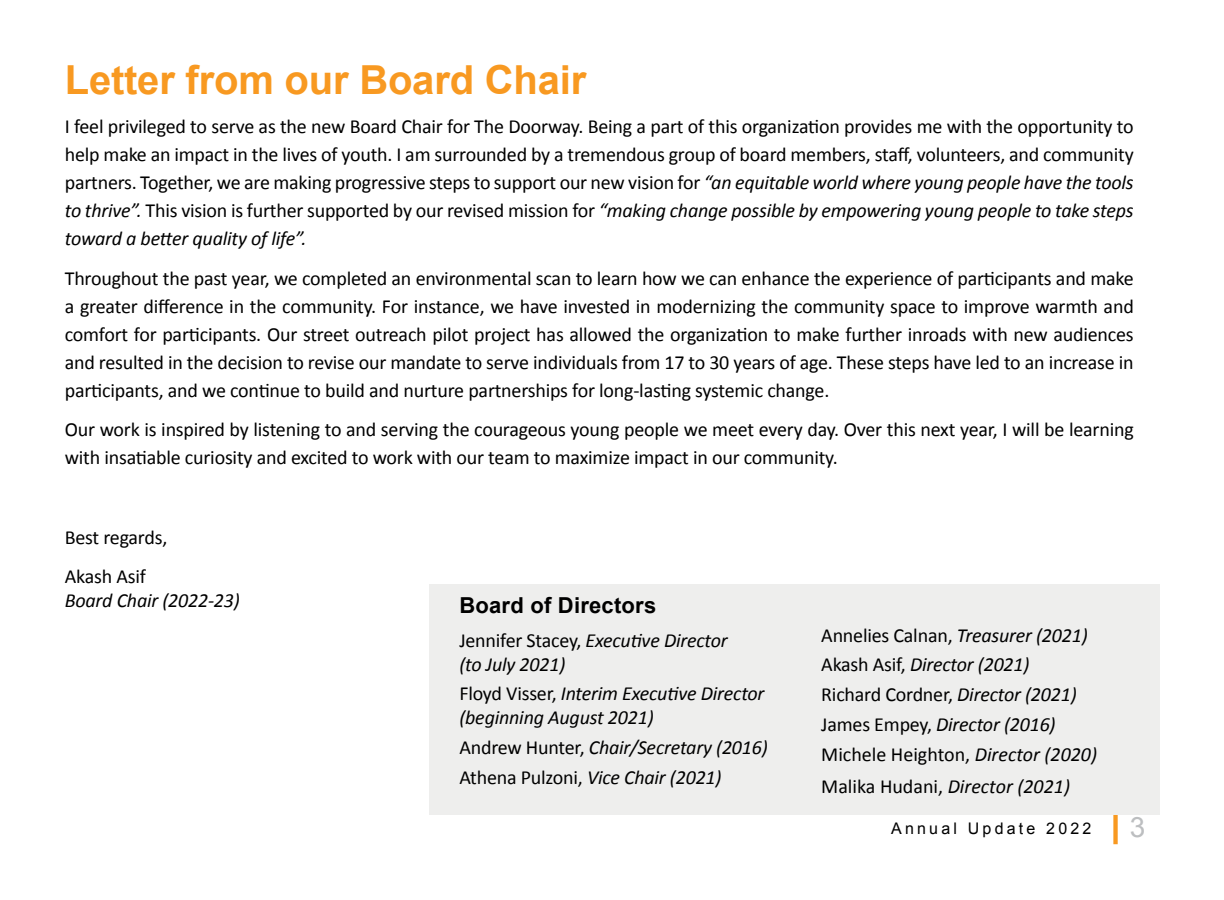
<style>
.page{position:relative;width:1224px;height:900px;background:#fff}
.page>*{position:absolute;margin:0;border:0;box-sizing:border-box;transform-origin:0 0}
.t1{font:700 40px "Arial";letter-spacing:-.005em;color:#f89921}
.t2{font:28px "Arial";color:#bcbec0}
.t3{font:700 22px "Arial";letter-spacing:.01em;color:#000}
.t4{font:20px/28px "Calibri";letter-spacing:-.01em;color:#000;text-align:justify}
.t5{font:italic 20px/29.8px "Calibri";letter-spacing:-.01em;color:#000}
.t6{font:16px "Arial";letter-spacing:.2em;color:#000}
.s1{font-style:italic}
.s2{font-style:normal}
</style>
<div class="page">
<svg style="left:1113px;top:814px;width:5px;height:30px"></svg>
<div style="left:429px;top:584px;width:730px;height:230px;background:#eeeeed"></div>
<h1 class="t1" style="left:65px;top:54px;width:523px">Letter from our Board Chair</h1>
<p class="t4" style="left:65px;top:113px;width:1070px">I feel privileged to serve as the new Board Chair for The Doorway. Being a part of this organization provides me with the opportunity to help make an impact in the lives of youth. I am surrounded by a tremendous group of board members, staff, volunteers, and community partners. Together, we are making progressive steps to support our new vision for <span class="s1">“an equitable world where young people have the tools to thrive”.</span> This vision is further supported by our revised mission for <span class="s1">“making change possible by empowering young people to take steps toward a better quality of life”.</span></p>
<p class="t4" style="left:65px;top:264px;width:1071px">Throughout the past year, we completed an environmental scan to learn how we can enhance the experience of participants and make a greater difference in the community. For instance, we have invested in modernizing the community space to improve warmth and comfort for participants. Our street outreach pilot project has allowed the organization to make further inroads with new audiences and resulted in the decision to revise our mandate to serve individuals from 17 to 30 years of age. These steps have led to an increase in participants, and we continue to build and nurture partnerships for long-lasting systemic change.</p>
<p class="t4" style="left:65px;top:416px;width:1070px">Our work is inspired by listening to and serving the courageous young people we meet every day. Over this next year, I will be learning with insatiable curiosity and excited to work with our team to maximize impact in our community.</p>
<p class="t4" style="left:65px;top:517px;width:104px;line-height:39.6px">Best regards,<br>Akash Asif</p>
<p class="t5" style="left:65px;top:585px;width:177px">Board Chair (2022-23)</p>
<p class="t3" style="left:459px;top:591px;width:198px">Board of Directors</p>
<p class="t5" style="left:459px;top:627px;width:270px;line-height:24px"><span class="s2">Jennifer Stacey,</span> Executive Director (to July 2021)</p>
<p class="t5" style="left:459px;top:681px;width:307px;line-height:24px"><span class="s2">Floyd Visser,</span> Interim Executive Director (beginning August 2021)</p>
<p class="t5" style="left:459px;top:732px;width:310px"><span class="s2">Andrew Hunter,</span> Chair/Secretary (2016)<br><span class="s2">Athena Pulzoni,</span> Vice Chair (2021)</p>
<p class="t5" style="left:821px;top:619px;width:277px"><span class="s2">Annelies Calnan,</span> Treasurer (2021)<br><span class="s2">Akash Asif,</span> Director (2021)<br><span class="s2">Richard Cordner,</span> Director (2021)<br><span class="s2">James Empey,</span> Director (2016)<br><span class="s2">Michele Heighton,</span> Director (2020)</p>
<p class="t5" style="left:821px;top:771px;width:250px"><span class="s2">Malika Hudani,</span> Director (2021)</p>
<p class="t6" style="left:891px;top:818px;width:202px">Annual Update 2022</p>
<h2 class="t2" style="left:1130px;top:809px;width:17px">3</h2>
</div>
